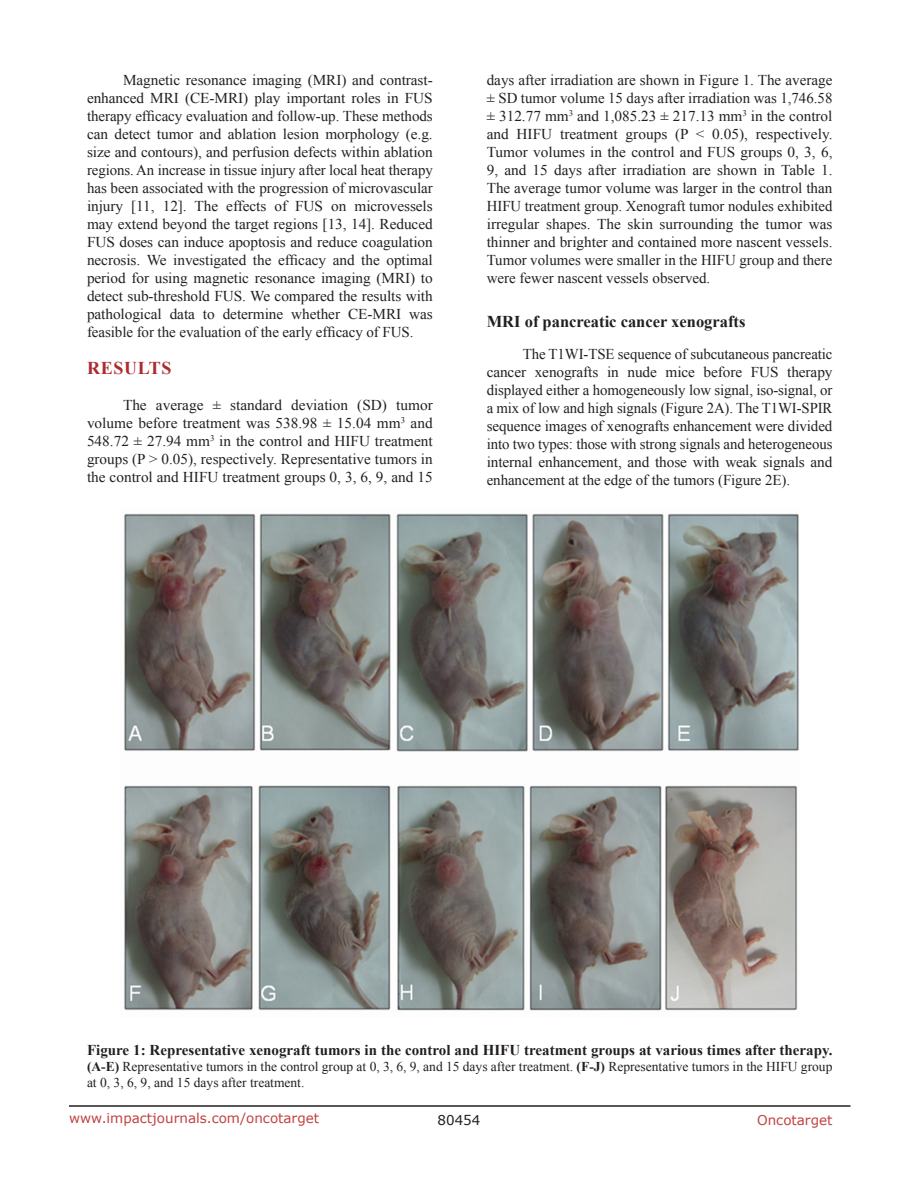
<style>
.page{position:relative;width:918px;height:1188px;background:#fff}
.page>*{position:absolute;margin:0;border:0;box-sizing:border-box;transform-origin:0 0}
.Heading{font:700 18px "Times New Roman";letter-spacing:.035em;color:#ac2b31}
.SubHeading{font:700 16.5px "Times New Roman";color:#231f20}
.BodyText{font:15px/18px "Times New Roman";letter-spacing:-.005em;color:#231f20;text-align:justify}
.figuretext{font:700 15px "Times New Roman";color:#231f20}
.figuretext-2{font:13.5px/16.2px "Times New Roman";color:#231f20}
.t1{font:13.5px "Verdana";color:#c24141}
.t2{font:13.5px "Verdana";color:#231f20}
.s1{font-weight:700}
</style>
<div class="page">
<hr style="left:69px;top:1105px;width:781px;height:2px;background:#231f20">
<img style="left:124px;top:513px;width:675px;height:498px">
<p class="BodyText" style="left:87px;top:71px;width:347px;text-indent:36px">Magnetic resonance imaging (MRI) and contrast&shy;enhanced MRI (CE-MRI) play important roles in FUS therapy efficacy evaluation and follow-up. These methods can detect tumor and ablation lesion morphology (e.g. size and contours), and perfusion defects within ablation regions. An increase in tissue injury after local heat therapy has been associated with the progression of microvascular injury [11, 12]. The effects of FUS on microvessels may extend beyond the target regions [13, 14]. Reduced FUS doses can induce apoptosis and reduce coagulation necrosis. We investigated the efficacy and the optimal period for using magnetic resonance imaging (MRI) to detect sub-threshold FUS. We compared the results with pathological data to determine whether CE-MRI was feasible for the evaluation of the early efficacy of FUS.</p>
<p class="Heading" style="left:87px;top:355px;width:86px">RESULTS</p>
<p class="BodyText" style="left:87px;top:396px;width:347px;text-indent:36px">The average ± standard deviation (SD) tumor volume before treatment was 538.98 ± 15.04 mm<sup>3</sup> and 548.72 ± 27.94 mm<sup>3</sup> in the control and HIFU treatment groups (P &gt; 0.05), respectively. Representative tumors in the control and HIFU treatment groups 0, 3, 6, 9, and 15</p>
<p class="BodyText" style="left:487px;top:71px;width:347px">days after irradiation are shown in Figure 1. The average ± SD tumor volume 15 days after irradiation was 1,746.58 ± 312.77 mm<sup>3</sup> and 1,085.23 ± 217.13 mm<sup>3</sup> in the control and HIFU treatment groups (P &lt; 0.05), respectively.<br>Tumor volumes in the control and FUS groups 0, 3, 6, 9, and 15 days after irradiation are shown in Table 1.<br>The average tumor volume was larger in the control than HIFU treatment group. Xenograft tumor nodules exhibited irregular shapes. The skin surrounding the tumor was thinner and brighter and contained more nascent vessels.<br>Tumor volumes were smaller in the HIFU group and there were fewer nascent vessels observed.</p>
<p class="SubHeading" style="left:487px;top:310px;width:260px">MRI of pancreatic cancer xenografts</p>
<p class="BodyText" style="left:487px;top:344px;width:347px;text-indent:36px">The T1WI-TSE sequence of subcutaneous pancreatic cancer xenografts in nude mice before FUS therapy displayed either a homogeneously low signal, iso-signal, or a mix of low and high signals (Figure 2A). The T1WI-SPIR sequence images of xenografts enhancement were divided into two types: those with strong signals and heterogeneous internal enhancement, and those with weak signals and enhancement at the edge of the tumors (Figure 2E).</p>
<p class="figuretext" style="left:87px;top:1039px;width:747px">Figure 1: Representative xenograft tumors in the control and HIFU treatment groups at various times after therapy.</p>
<p class="figuretext-2" style="left:87px;top:1058px;width:747px"><span class="s1">(A-E)</span> Representative tumors in the control group at 0, 3, 6, 9, and 15 days after treatment. <span class="s1">(F-J)</span> Representative tumors in the HIFU group at 0, 3, 6, 9, and 15 days after treatment.</p>
<p class="t1" style="left:69px;top:1109px;width:252px">www.impactjournals.com/oncotarget</p>
<p class="t2" style="left:438px;top:1111px;width:44px">80454</p>
<p class="t1" style="left:757px;top:1111px;width:77px">Oncotarget</p>
</div>
